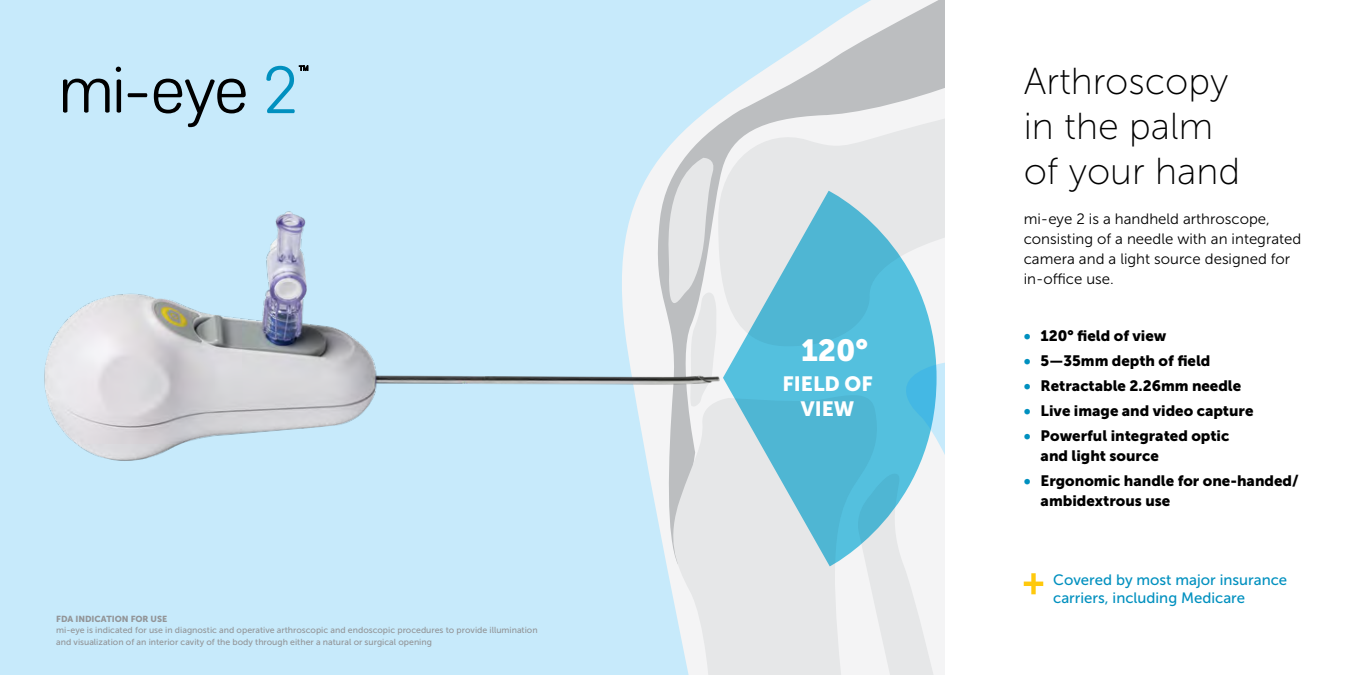
<style>
.page{position:relative;width:1350px;height:675px;background:#fff}
.page>*{position:absolute;margin:0;border:0;box-sizing:border-box;transform-origin:0 0}
.t1{font:37.5px/45px "Museo Sans 100";color:#000}
.t2{font:30.38px "Museo Sans 900";color:#fff}
.t3{font:20.5px/24.6px "Museo Sans 900";color:#fff;text-align:center}
.t4{font:15px/20px "Museo Sans 900";color:#000}
.t5{font:15px/20px "Museo Sans 300";color:#000}
.t6{font:15px/18px "Museo Sans 500";color:#0090bf}
.t7{font:8.75px/11.2px "Museo Sans 500";color:#939598}
.t8{font:8.75px "Museo Sans 900";color:#939598}
.s1{color:#0090bf}
</style>
<div class="page">
<div style="left:0;top:0;width:944px;height:675px;background:#c7eafb"></div>
<svg style="left:650px;top:102px;width:294px;height:462px"></svg>
<svg style="left:718px;top:0;width:226px;height:346px"></svg>
<svg style="left:660px;top:158px;width:57px;height:47px;background:#dbdcdd"></svg>
<svg style="left:667px;top:385px;width:277px;height:290px;background:#e8eaec"></svg>
<svg style="left:1024px;top:573px;width:19px;height:21px"></svg>
<svg style="left:723px;top:191px;width:214px;height:375px;background:#86cbde"></svg>
<img style="left:44px;top:205px;width:701px;height:283px">
<svg style="left:63px;top:79px;width:47px;height:34px"></svg>
<svg style="left:117px;top:79px;width:4px;height:34px"></svg>
<svg style="left:128px;top:93px;width:19px;height:4px"></svg>
<svg style="left:154px;top:79px;width:92px;height:48px"></svg>
<svg style="left:116px;top:67px;width:5px;height:5px"></svg>
<svg style="left:266px;top:66px;width:42px;height:47px"></svg>
<p class="t8" style="left:56px;top:614px;width:113px">FDA INDICATION FOR USE</p>
<p class="t7" style="left:56px;top:625px;width:483px">mi-eye is indicated for use in diagnostic and operative arthroscopic and endoscopic procedures to provide illumination and visualization of an interior cavity of the body through either a natural or surgical opening</p>
<h2 class="t2" style="left:801px;top:333px;width:69px">120°</h2>
<h3 class="t3" style="left:783px;top:372px;width:92px">FIELD OF<br>VIEW</h3>
<h1 class="t1" style="left:1024px;top:59px;width:218px">Arthroscopy in the palm of your hand</h1>
<h3 class="t5" style="left:1024px;top:209px;width:279px">mi-eye 2 is a handheld arthroscope, consisting of a needle with an integrated camera and a light source designed for in-office use.</h3>
<h3 class="t4" style="left:1024px;top:325px;width:144px"><span class="s1">•</span> 120° field of view</h3>
<h3 class="t4" style="left:1024px;top:350px;width:188px"><span class="s1">•</span> 5—35mm depth of field</h3>
<h3 class="t4" style="left:1024px;top:375px;width:219px"><span class="s1">•</span> Retractable 2.26mm needle</h3>
<h3 class="t4" style="left:1024px;top:400px;width:231px"><span class="s1">•</span> Live image and video capture</h3>
<h3 class="t4" style="left:1041px;top:425px;width:190px;text-indent:-17px"><span class="s1">•</span> Powerful integrated optic and light source</h3>
<h3 class="t4" style="left:1041px;top:470px;width:260px;text-indent:-17px"><span class="s1">•</span> Ergonomic handle for one-handed/ ambidextrous use</h3>
<h3 class="t6" style="left:1053px;top:570px;width:236px">Covered by most major insurance carriers, including Medicare</h3>
</div>
